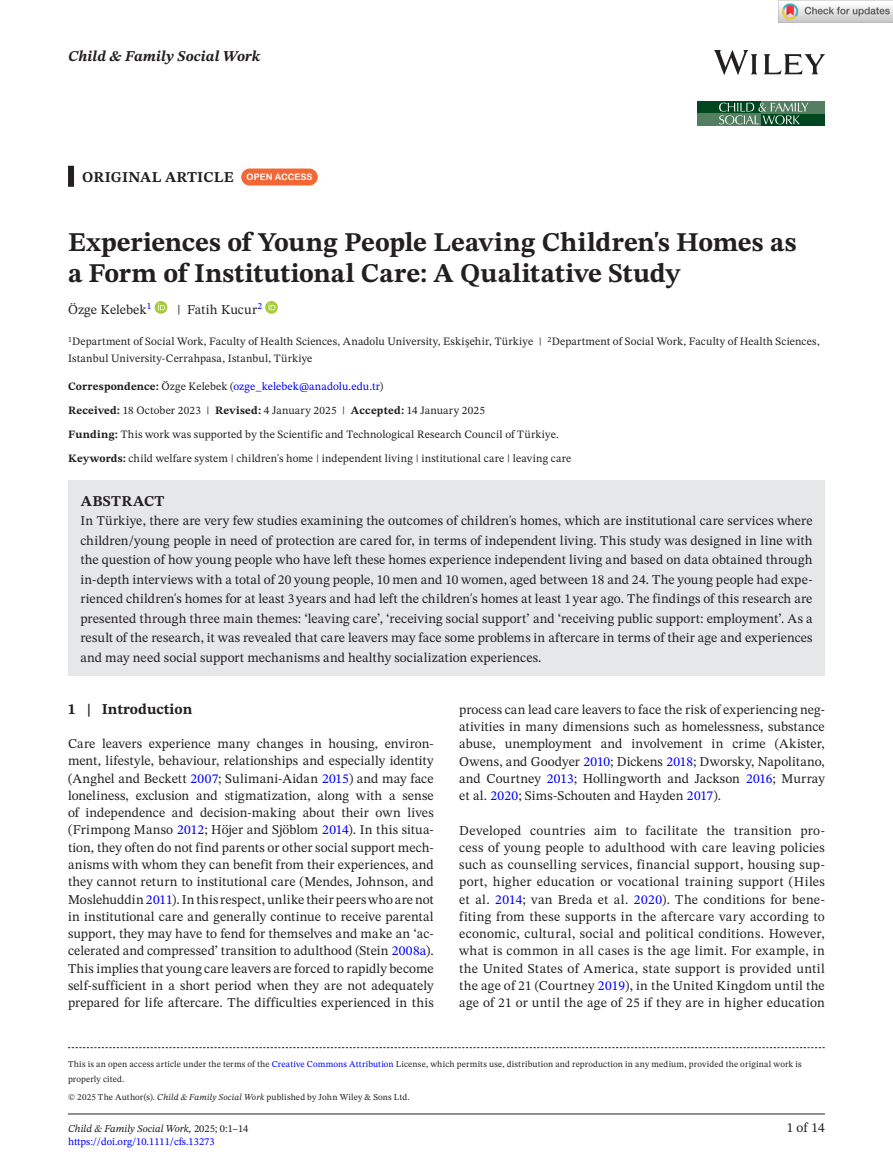
<style>
.page{position:relative;width:893px;height:1174px;background:#fff}
.page>*{position:absolute;margin:0;border:0;box-sizing:border-box;transform-origin:0 0}
.t1{font:700 27px/31.5px "STIX Two Text";color:#231f20}
.t2{font:700 15px "STIX Two Text";letter-spacing:.01em;color:#231f20}
.t3{font:italic 700 15px "STIX Two Text";letter-spacing:.01em;color:#231f20}
.t4{font:13.5px/17.2px "STIX Two Text";letter-spacing:.01em;color:#231f20;text-align:justify}
.t5{font:11.25px/24px "STIX Two Text";letter-spacing:.015em;color:#231f20}
.t6{font:10.5px/12.6px "STIX Two Text";color:#00f}
.t7{font:9px/15px "STIX Two Text";letter-spacing:.02em;color:#231f20}
.s1{font-family:"Arial Rounded MT Bold";font-weight:400;font-size:9px;color:#fff}
.s2{font-weight:700}
.s3{color:#00f}
.s4{font-style:italic}
.s5{font-style:italic;color:#231f20}
.s6{color:#231f20}
</style>
<div class="page">
<hr style="left:68px;top:1113px;width:757px;height:1px;background:#231f20">
<img style="left:714px;top:51px;width:111px;height:23px">
<div style="left:697px;top:101px;width:128px;height:25px;background:#00461f"></div>
<div style="left:698px;top:113px;width:63px;height:13px;background:#537e5f"></div>
<div style="left:761px;top:101px;width:64px;height:12px;background:#537e5f"></div>
<svg style="left:719px;top:103px;width:89px;height:21px"></svg>
<div style="left:68px;top:166px;width:6px;height:21px;background:#231f20"></div>
<div style="left:68px;top:481px;width:757px;height:42px;background:#e6e7e9"></div>
<div style="left:68px;top:500px;width:757px;height:175px;background:#e6e7e9"></div>
<div style="left:241px;top:168px;width:77px;height:17px;background:#f16736;border-radius:9px"></div>
<svg style="left:155px;top:301px;width:12px;height:13px"></svg>
<svg style="left:158px;top:303px;width:7px;height:7px"></svg>
<svg style="left:265px;top:301px;width:13px;height:13px"></svg>
<svg style="left:269px;top:303px;width:6px;height:7px"></svg>
<svg style="left:68px;top:1047px;width:757px;height:1px"></svg>
<img style="left:779px;top:0;width:114px;height:23px">
<p class="t3" style="left:68px;top:46px;width:194px">Child &amp; Family Social Work</p>
<p class="t2" style="left:82px;top:166px;width:232px">ORIGINAL ARTICLE <span class="s1">OPEN ACCESS</span></p>
<h1 class="t1" style="left:68px;top:227px;width:730px">Experiences of Young People Leaving Children's Homes as a Form of Institutional Care: A Qualitative Study</h1>
<p class="t4" style="left:68px;top:300px;width:85px">Özge Kelebek<sup>1</sup></p>
<p class="t4" style="left:177px;top:300px;width:87px">| Fatih Kucur<sup>2</sup></p>
<p class="t5" style="left:68px;top:333px;width:753px;line-height:16.5px"><sup>1</sup>Department of Social Work, Faculty of Health Sciences, Anadolu University, Eskişehir, Türkiye | <sup>2</sup>Department of Social Work, Faculty of Health Sciences,<br>Istanbul University-Cerrahpasa, Istanbul, Türkiye</p>
<p class="t5" style="left:68px;top:374px;width:492px"><span class="s2">Correspondence:</span> Özge Kelebek (<span class="s3">ozge_kelebek@anadolu.edu.tr</span>)<br><span class="s2">Received:</span> 18 October 2023 | <span class="s2">Revised:</span> 4 January 2025 | <span class="s2">Accepted:</span> 14 January 2025<br><span class="s2">Funding:</span> This work was supported by the Scientific and Technological Research Council of Türkiye.</p>
<p class="t5" style="left:68px;top:446px;width:505px"><span class="s2">Keywords:</span> child welfare system | children's home | independent living | institutional care | leaving care</p>
<p class="t2" style="left:81px;top:490px;width:85px">ABSTRACT</p>
<p class="t4" style="left:80px;top:511px;width:734px;line-height:19.5px">In Türkiye, there are very few studies examining the outcomes of children's homes, which are institutional care services where children/young people in need of protection are cared for, in terms of independent living. This study was designed in line with the question of how young people who have left these homes experience independent living and based on data obtained through in-depth interviews with a total of 20 young people, 10 men and 10 women, aged between 18 and 24. The young people had expe&shy;rienced children's homes for at least 3 years and had left the children's homes at least 1 year ago. The findings of this research are presented through three main themes: ‘leaving care’, ‘receiving social support’ and ‘receiving public support: employment’. As a result of the research, it was revealed that care leavers may face some problems in aftercare in terms of their age and experiences and may need social support mechanisms and healthy socialization experiences.</p>
<p class="t2" style="left:68px;top:698px;width:126px">1 | Introduction</p>
<p class="t4" style="left:68px;top:735px;width:367px">Care leavers experience many changes in housing, environ&shy;ment, lifestyle, behaviour, relationships and especially identity (Anghel and Beckett <span class="s3">2007</span>; Sulimani-Aidan <span class="s3">2015</span>) and may face loneliness, exclusion and stigmatization, along with a sense of independence and decision-making about their own lives (Frimpong Manso <span class="s3">2012</span>; Höjer and Sjöblom <span class="s3">2014</span>). In this situa&shy;tion, they often do not find parents or other social support mech&shy;anisms with whom they can benefit from their experiences, and they cannot return to institutional care (Mendes, Johnson, and Moslehuddin <span class="s3">2011</span>). In this respect, unlike their peers who are not in institutional care and generally continue to receive parental support, they may have to fend for themselves and make an ‘ac&shy;celerated and compressed’ transition to adulthood (Stein <span class="s3">2008a</span>).<br>This implies that young care leavers are forced to rapidly become self-sufficient in a short period when they are not adequately prepared for life aftercare. The difficulties experienced in this</p>
<p class="t4" style="left:459px;top:700px;width:367px">process can lead care leavers to face the risk of experiencing neg&shy;ativities in many dimensions such as homelessness, substance abuse, unemployment and involvement in crime (Akister, Owens, and Goodyer <span class="s3">2010</span>; Dickens <span class="s3">2018</span>; Dworsky, Napolitano, and Courtney <span class="s3">2013</span>; Hollingworth and Jackson <span class="s3">2016</span>; Murray et al. <span class="s3">2020</span>; Sims-Schouten and Hayden <span class="s3">2017</span>).</p>
<p class="t4" style="left:459px;top:821px;width:367px">Developed countries aim to facilitate the transition pro&shy;cess of young people to adulthood with care leaving policies such as counselling services, financial support, housing sup&shy;port, higher education or vocational training support (Hiles et al. <span class="s3">2014</span>; van Breda et al. <span class="s3">2020</span>). The conditions for bene&shy;fiting from these supports in the aftercare vary according to economic, cultural, social and political conditions. However, what is common in all cases is the age limit. For example, in the United States of America, state support is provided until the age of 21 (Courtney <span class="s3">2019</span>), in the United Kingdom until the age of 21 or until the age of 25 if they are in higher education</p>
<p class="t7" style="left:68px;top:1056px;width:735px">This is an open access article under the terms of the <span class="s3">Creative Commons Attribution</span> License, which permits use, distribution and reproduction in any medium, provided the original work is properly cited.</p>
<p class="t7" style="left:68px;top:1089px;width:343px">© 2025 The Author(s). <span class="s4">Child &amp; Family Social Work</span> published by John Wiley &amp; Sons Ltd.</p>
<p class="t6" style="left:68px;top:1122px;width:182px"><span class="s5">Child &amp; Family Social Work,</span> <span class="s6">2025; 0:1–14 </span>https://doi.org/10.1111/cfs.13273</p>
<p class="t4" style="left:787px;top:1119px;width:40px">1 of 14</p>
</div>
